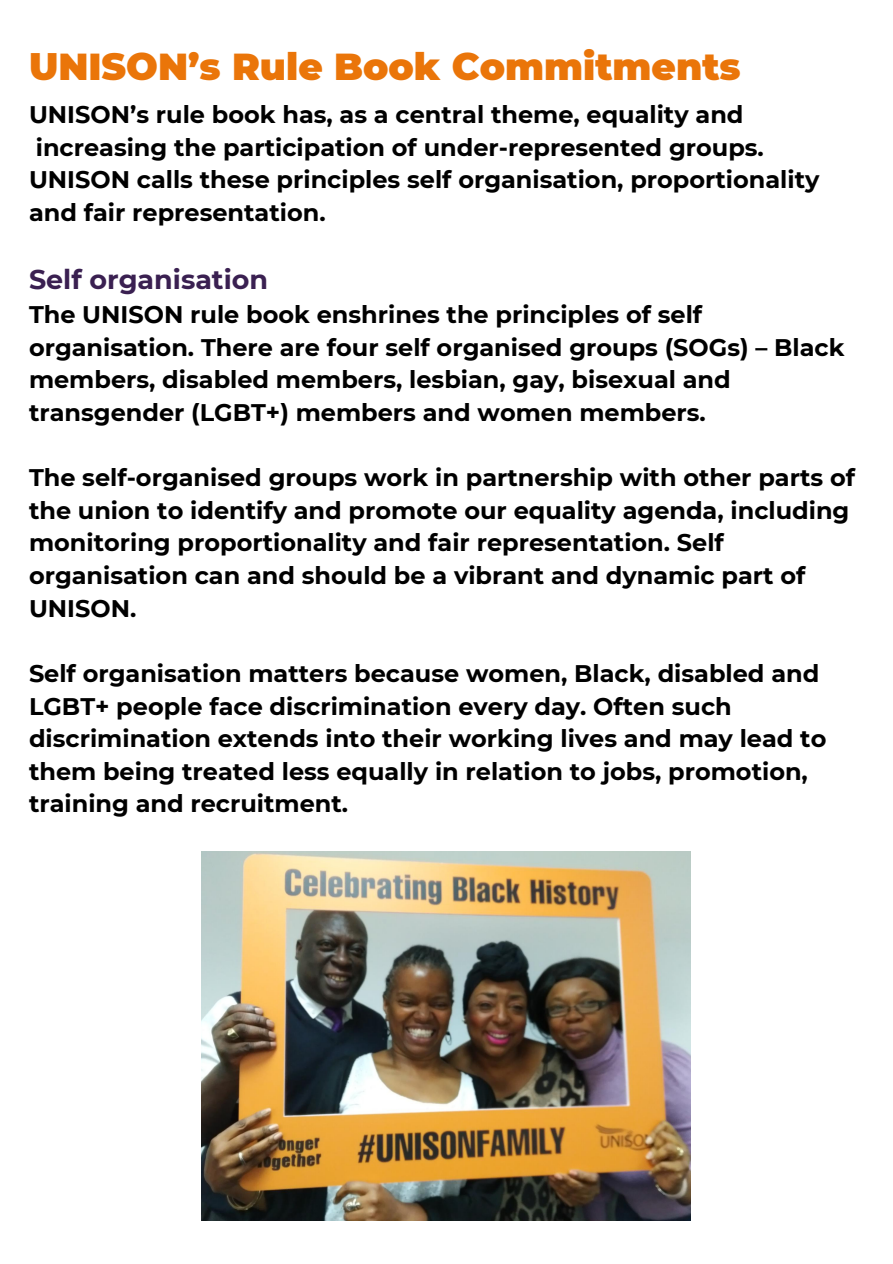
<style>
.page{position:relative;width:893px;height:1264px;background:#fff}
.page>*{position:absolute;margin:0;border:0;box-sizing:border-box;transform-origin:0 0}
.t1{font:900 37.5px "Montserrat";color:#ea7509}
.t2{font:700 27px "Montserrat";color:#3a2051}
.t3{font:700 24px/32.5px "Montserrat";color:#000}
</style>
<div class="page">
<img style="left:202px;top:851px;width:489px;height:369px">
<h1 class="t1" style="left:29px;top:43px;width:713px">UNISON’s Rule Book Commitments</h1>
<p class="t3" style="left:29px;top:98px;width:792px">UNISON’s rule book has, as a central theme, equality and increasing the participation of under-represented groups.<br>UNISON calls these principles self organisation, proportionality and fair representation.</p>
<p class="t2" style="left:29px;top:263px;width:241px">Self organisation</p>
<p class="t3" style="left:29px;top:298px;width:817px">The UNISON rule book enshrines the principles of self organisation. There are four self organised groups (SOGs) – Black members, disabled members, lesbian, gay, bisexual and transgender (LGBT+) members and women members.</p>
<p class="t3" style="left:29px;top:461px;width:827px">The self-organised groups work in partnership with other parts of the union to identify and promote our equality agenda, including monitoring proportionality and fair representation. Self organisation can and should be a vibrant and dynamic part of UNISON.</p>
<p class="t3" style="left:29px;top:657px;width:798px">Self organisation matters because women, Black, disabled and LGBT+ people face discrimination every day. Often such discrimination extends into their working lives and may lead to them being treated less equally in relation to jobs, promotion, training and recruitment.</p>
</div>
